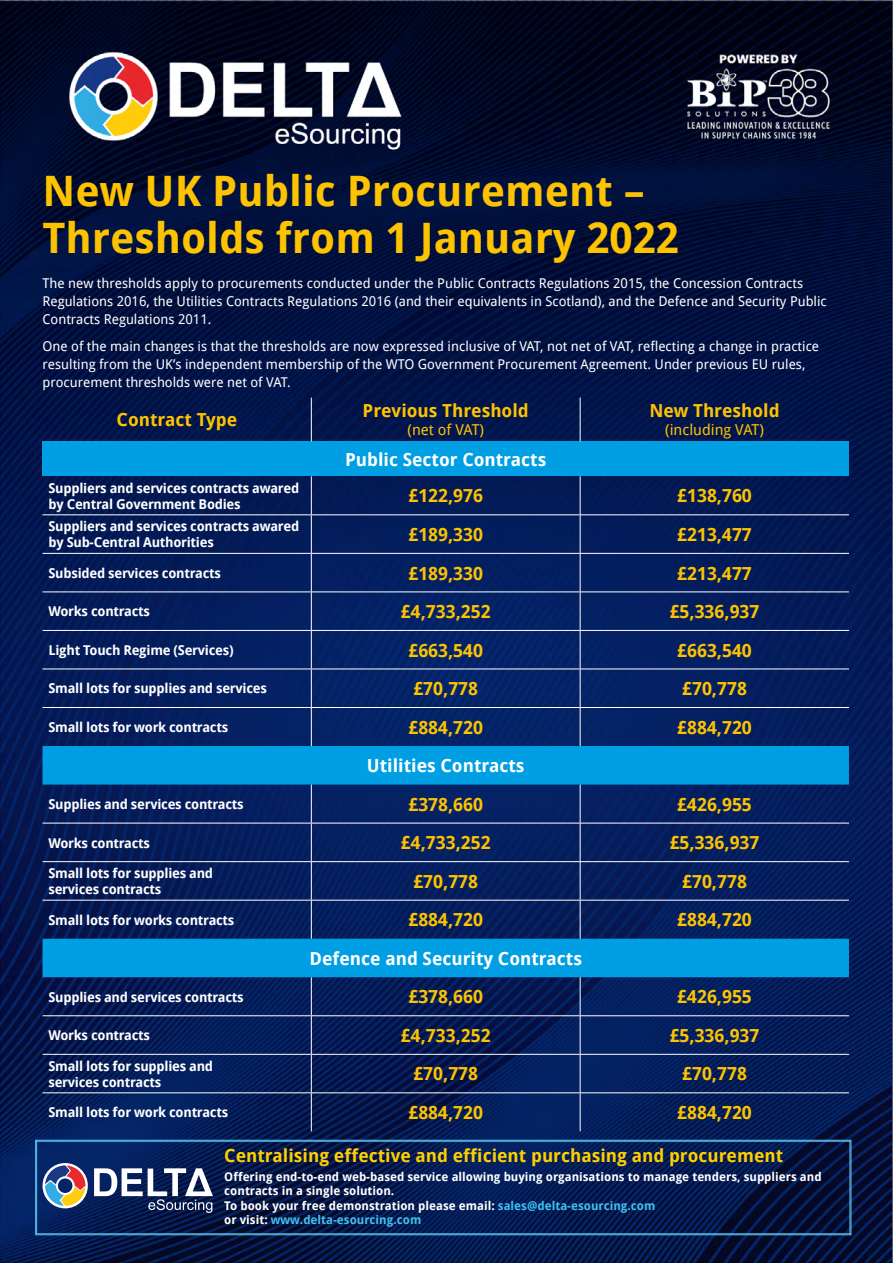
<style>
.page{position:relative;width:893px;height:1263px;background:#fff}
.page>*{position:absolute;margin:0;border:0;box-sizing:border-box;transform-origin:0 0}
.t1{font:700 42px/46.5px "Droid Sans";color:#fdc300}
.t2{font:700 18px "Droid Sans";color:#fdc300}
.t3{font:700 18px "Droid Sans";color:#fff}
.t4{font:700 18px "Droid Sans";color:#ffce00}
.t5{font:15px "Droid Sans";color:#fdc300}
.t6{font:13.5px/18px "Droid Sans";color:#fff}
.t7{font:700 13.5px/16.2px "Droid Sans";letter-spacing:-.02em;color:#fff}
.t8{font:700 12px/14.4px "Droid Sans";color:#fff}
.s1{color:#41c0f0}
</style>
<div class="page">
<img style="left:0;top:0;width:893px;height:1263px">
<div style="left:43px;top:441px;width:806px;height:35px;background:#009fe3"></div>
<svg style="left:43px;top:746px;width:806px;height:231px;background:#044a8a"></svg>
<hr style="left:43px;top:514px;width:268px;height:1px;background:#fff">
<hr style="left:311px;top:514px;width:269px;height:1px;background:#fff">
<hr style="left:580px;top:514px;width:269px;height:1px;background:#fff">
<hr style="left:43px;top:553px;width:268px;height:1px;background:#fff">
<hr style="left:311px;top:553px;width:269px;height:1px;background:#fff">
<hr style="left:580px;top:553px;width:269px;height:1px;background:#fff">
<hr style="left:43px;top:591px;width:268px;height:1px;background:#fff">
<hr style="left:311px;top:591px;width:269px;height:1px;background:#fff">
<hr style="left:580px;top:591px;width:269px;height:1px;background:#fff">
<hr style="left:43px;top:630px;width:268px;height:1px;background:#fff">
<hr style="left:311px;top:630px;width:269px;height:1px;background:#fff">
<hr style="left:580px;top:630px;width:269px;height:1px;background:#fff">
<hr style="left:43px;top:669px;width:268px;height:1px;background:#fff">
<hr style="left:311px;top:669px;width:269px;height:1px;background:#fff">
<hr style="left:580px;top:669px;width:269px;height:1px;background:#fff">
<hr style="left:43px;top:707px;width:268px;height:1px;background:#fff">
<hr style="left:311px;top:707px;width:269px;height:1px;background:#fff">
<hr style="left:580px;top:707px;width:269px;height:1px;background:#fff">
<hr style="left:311px;top:476px;width:1px;height:38px;background:#fff">
<hr style="left:580px;top:476px;width:1px;height:38px;background:#fff">
<hr style="left:311px;top:515px;width:1px;height:38px;background:#fff">
<hr style="left:580px;top:515px;width:1px;height:38px;background:#fff">
<hr style="left:311px;top:554px;width:1px;height:37px;background:#fff">
<hr style="left:580px;top:554px;width:1px;height:37px;background:#fff">
<hr style="left:311px;top:592px;width:1px;height:38px;background:#fff">
<hr style="left:580px;top:592px;width:1px;height:38px;background:#fff">
<hr style="left:311px;top:631px;width:1px;height:38px;background:#fff">
<hr style="left:580px;top:631px;width:1px;height:38px;background:#fff">
<hr style="left:311px;top:669px;width:1px;height:38px;background:#fff">
<hr style="left:580px;top:669px;width:1px;height:38px;background:#fff">
<hr style="left:311px;top:708px;width:1px;height:38px;background:#fff">
<hr style="left:580px;top:708px;width:1px;height:38px;background:#fff">
<hr style="left:43px;top:823px;width:268px;height:1px;background:#fff">
<hr style="left:311px;top:823px;width:269px;height:1px;background:#fff">
<hr style="left:580px;top:823px;width:269px;height:1px;background:#fff">
<hr style="left:43px;top:861px;width:268px;height:1px;background:#fff">
<hr style="left:311px;top:861px;width:269px;height:1px;background:#fff">
<hr style="left:580px;top:861px;width:269px;height:1px;background:#fff">
<hr style="left:43px;top:900px;width:268px;height:1px;background:#fff">
<hr style="left:311px;top:900px;width:269px;height:1px;background:#fff">
<hr style="left:580px;top:900px;width:269px;height:1px;background:#fff">
<hr style="left:311px;top:784px;width:1px;height:39px;background:#fff">
<hr style="left:580px;top:784px;width:1px;height:39px;background:#fff">
<hr style="left:311px;top:823px;width:1px;height:38px;background:#fff">
<hr style="left:580px;top:823px;width:1px;height:38px;background:#fff">
<hr style="left:311px;top:862px;width:1px;height:38px;background:#fff">
<hr style="left:580px;top:862px;width:1px;height:38px;background:#fff">
<hr style="left:311px;top:900px;width:1px;height:39px;background:#fff">
<hr style="left:580px;top:900px;width:1px;height:39px;background:#fff">
<hr style="left:43px;top:1015px;width:268px;height:1px;background:#fff">
<hr style="left:311px;top:1015px;width:269px;height:1px;background:#fff">
<hr style="left:580px;top:1015px;width:269px;height:1px;background:#fff">
<hr style="left:43px;top:1054px;width:268px;height:1px;background:#fff">
<hr style="left:311px;top:1054px;width:269px;height:1px;background:#fff">
<hr style="left:580px;top:1054px;width:269px;height:1px;background:#fff">
<hr style="left:43px;top:1092px;width:268px;height:1px;background:#fff">
<hr style="left:311px;top:1092px;width:269px;height:1px;background:#fff">
<hr style="left:580px;top:1092px;width:269px;height:1px;background:#fff">
<hr style="left:311px;top:977px;width:1px;height:38px;background:#fff">
<hr style="left:580px;top:977px;width:1px;height:38px;background:#fff">
<hr style="left:311px;top:1016px;width:1px;height:38px;background:#fff">
<hr style="left:580px;top:1016px;width:1px;height:38px;background:#fff">
<hr style="left:311px;top:1055px;width:1px;height:37px;background:#fff">
<hr style="left:580px;top:1055px;width:1px;height:37px;background:#fff">
<hr style="left:311px;top:1093px;width:1px;height:38px;background:#fff">
<hr style="left:580px;top:1093px;width:1px;height:38px;background:#fff">
<hr style="left:311px;top:398px;width:1px;height:43px;background:#fff">
<hr style="left:580px;top:398px;width:1px;height:43px;background:#fff">
<svg style="left:35px;top:1140px;width:816px;height:95px;background:#0f2557"></svg>
<div style="left:36px;top:1141px;width:814px;height:93px;border:1px solid #5bc5f2"></div>
<h1 class="t1" style="left:43px;top:167px;width:638px">New UK Public Procurement –<br>Thresholds from 1 January 2022</h1>
<p class="t6" style="left:43px;top:274px;width:786px">The new thresholds apply to procurements conducted under the Public Contracts Regulations 2015, the Concession Contracts<br>Regulations 2016, the Utilities Contracts Regulations 2016 (and their equivalents in Scotland), and the Defence and Security Public<br>Contracts Regulations 2011.</p>
<p class="t6" style="left:43px;top:336px;width:778px">One of the main changes is that the thresholds are now expressed inclusive of VAT, not net of VAT, reflecting a change in practice resulting from the UK’s independent membership of the WTO Government Procurement Agreement. Under previous EU rules, procurement thresholds were net of VAT.</p>
<h2 class="t2" style="left:117px;top:407px;width:122px">Contract Type</h2>
<h2 class="t2" style="left:363px;top:398px;width:168px">Previous Threshold</h2>
<p class="t5" style="left:407px;top:420px;width:78px">(net of VAT)</p>
<h2 class="t2" style="left:649px;top:398px;width:132px">New Threshold</h2>
<p class="t5" style="left:665px;top:420px;width:100px">(including VAT)</p>
<h2 class="t3" style="left:345px;top:446px;width:203px">Public Sector Contracts</h2>
<p class="t7" style="left:49px;top:479px;width:252px">Suppliers and services contracts awared by Central Government Bodies</p>
<h2 class="t2" style="left:408px;top:483px;width:76px">£122,976</h2>
<h2 class="t2" style="left:677px;top:483px;width:76px">£138,760</h2>
<p class="t7" style="left:49px;top:518px;width:252px">Suppliers and services contracts awared by Sub-Central Authorities</p>
<h2 class="t2" style="left:408px;top:522px;width:76px">£189,330</h2>
<h2 class="t2" style="left:677px;top:522px;width:76px">£213,477</h2>
<p class="t7" style="left:49px;top:564px;width:174px">Subsided services contracts</p>
<h2 class="t2" style="left:408px;top:560px;width:76px">£189,330</h2>
<h2 class="t2" style="left:677px;top:560px;width:76px">£213,477</h2>
<p class="t7" style="left:49px;top:603px;width:103px">Works contracts</p>
<h2 class="t2" style="left:401px;top:599px;width:91px">£4,733,252</h2>
<h2 class="t2" style="left:670px;top:599px;width:91px">£5,336,937</h2>
<p class="t7" style="left:49px;top:641px;width:187px">Light Touch Regime (Services)</p>
<h2 class="t2" style="left:408px;top:637px;width:76px">£663,540</h2>
<h2 class="t2" style="left:677px;top:637px;width:76px">£663,540</h2>
<p class="t7" style="left:49px;top:680px;width:220px">Small lots for supplies and services</p>
<h2 class="t2" style="left:413px;top:676px;width:66px">£70,778</h2>
<h2 class="t2" style="left:682px;top:676px;width:66px">£70,778</h2>
<p class="t7" style="left:49px;top:719px;width:181px">Small lots for work contracts</p>
<h2 class="t2" style="left:408px;top:714px;width:76px">£884,720</h2>
<h2 class="t2" style="left:677px;top:714px;width:76px">£884,720</h2>
<h2 class="t3" style="left:367px;top:753px;width:159px">Utilities Contracts</h2>
<p class="t7" style="left:49px;top:796px;width:197px">Supplies and services contracts</p>
<h2 class="t2" style="left:408px;top:791px;width:76px">£378,660</h2>
<h2 class="t2" style="left:677px;top:791px;width:76px">£426,955</h2>
<p class="t7" style="left:49px;top:834px;width:103px">Works contracts</p>
<h2 class="t2" style="left:401px;top:830px;width:91px">£4,733,252</h2>
<h2 class="t2" style="left:670px;top:830px;width:91px">£5,336,937</h2>
<p class="t7" style="left:49px;top:865px;width:166px">Small lots for supplies and services contracts</p>
<h2 class="t2" style="left:413px;top:868px;width:66px">£70,778</h2>
<h2 class="t2" style="left:682px;top:868px;width:66px">£70,778</h2>
<p class="t7" style="left:49px;top:911px;width:187px">Small lots for works contracts</p>
<h2 class="t2" style="left:408px;top:907px;width:76px">£884,720</h2>
<h2 class="t2" style="left:677px;top:907px;width:76px">£884,720</h2>
<h2 class="t3" style="left:309px;top:946px;width:274px">Defence and Security Contracts</h2>
<p class="t7" style="left:49px;top:988px;width:197px">Supplies and services contracts</p>
<h2 class="t2" style="left:408px;top:984px;width:76px">£378,660</h2>
<h2 class="t2" style="left:677px;top:984px;width:76px">£426,955</h2>
<p class="t7" style="left:49px;top:1027px;width:103px">Works contracts</p>
<h2 class="t2" style="left:401px;top:1023px;width:91px">£4,733,252</h2>
<h2 class="t2" style="left:670px;top:1023px;width:91px">£5,336,937</h2>
<p class="t7" style="left:49px;top:1057px;width:166px">Small lots for supplies and services contracts</p>
<h2 class="t2" style="left:413px;top:1061px;width:66px">£70,778</h2>
<h2 class="t2" style="left:682px;top:1061px;width:66px">£70,778</h2>
<p class="t7" style="left:49px;top:1104px;width:181px">Small lots for work contracts</p>
<h2 class="t2" style="left:408px;top:1100px;width:76px">£884,720</h2>
<h2 class="t2" style="left:677px;top:1100px;width:76px">£884,720</h2>
<h2 class="t4" style="left:224px;top:1143px;width:560px">Centralising effective and efficient purchasing and procurement</h2>
<p class="t8" style="left:224px;top:1169px;width:599px">Offering end-to-end web-based service allowing buying organisations to manage tenders, suppliers and contracts in a single solution.<br>To book your free demonstration please email: <span class="s1">sales@delta-esourcing.com<br></span>or visit: <span class="s1">www.delta-esourcing.com</span></p>
</div>
